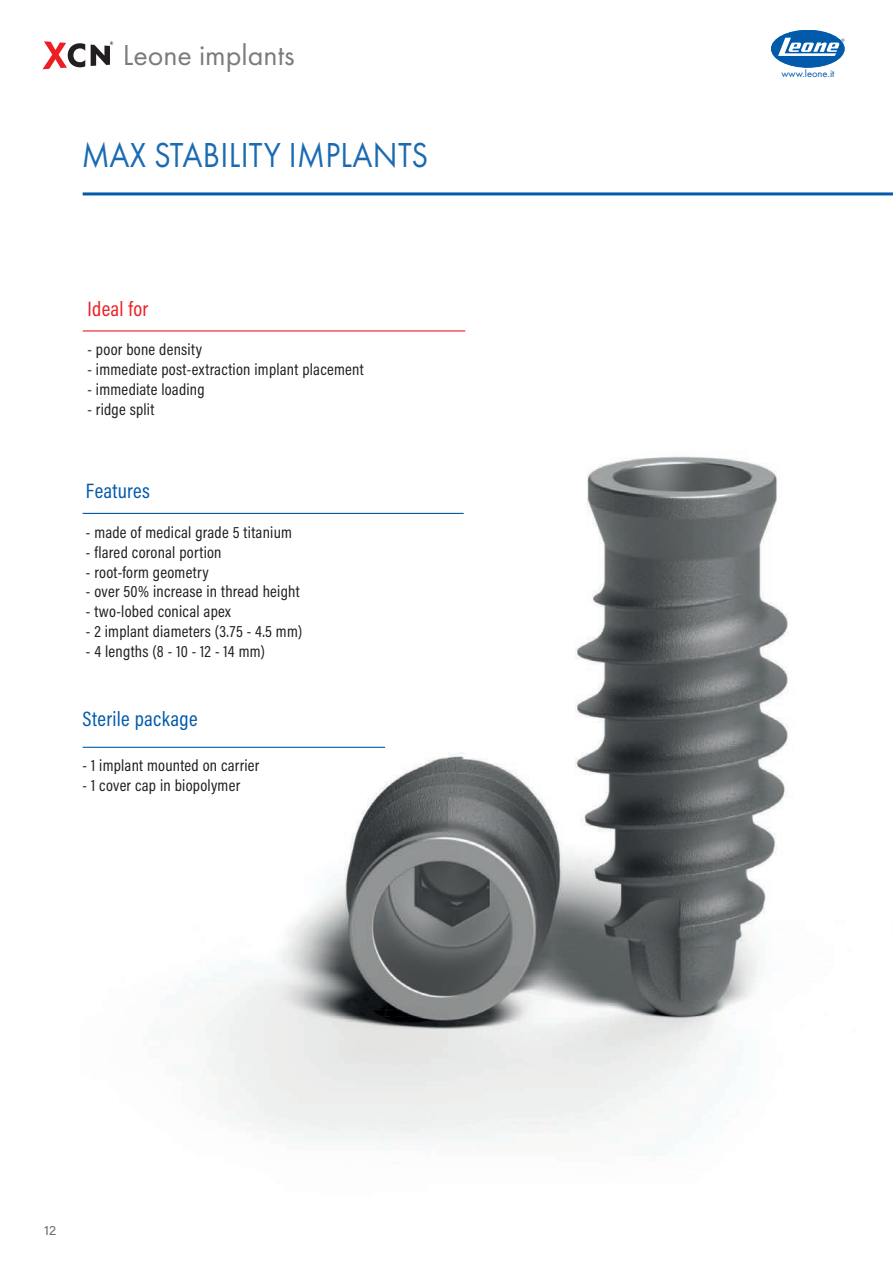
<style>
.page{position:relative;width:893px;height:1263px;background:#fff}
.page>*{position:absolute;margin:0;border:0;box-sizing:border-box;transform-origin:0 0}
.t1{font:36px "Futura PT";letter-spacing:.01em;color:#015aaa;scale:.9 1}
.t2{font:30px "Futura PT";color:#6c6d70}
.t3{font:21px "Acumin Pro Cond";letter-spacing:.015em;color:#015aaa}
.t4{font:21px "Acumin Pro Cond";letter-spacing:.015em;color:#ee1d23}
.t5{font:16.5px "Acumin Pro Cond";letter-spacing:.015em;color:#231f20}
.t6{font:13.5px "Acumin Pro";color:#6c6d70}
.t7{font:10.5px "Futura PT";color:#015aaa}
</style>
<div class="page">
<svg style="left:771px;top:30px;width:73px;height:37px"></svg>
<svg style="left:43px;top:41px;width:42px;height:28px"></svg>
<svg style="left:91px;top:42px;width:22px;height:24px"></svg>
<img style="left:82px;top:192px;width:811px;height:950px">
<hr style="left:83px;top:330px;width:382px;height:1px;background:#ee1d23">
<hr style="left:83px;top:513px;width:381px;height:1px;background:#015aaa">
<hr style="left:83px;top:747px;width:302px;height:1px;background:#015aaa">
<hr style="left:83px;top:192px;width:810px;height:3px;background:#015aaa">
<h2 class="t2" style="left:123px;top:37px;width:174px">Leone implants</h2>
<h1 class="t1" style="left:81px;top:134px;width:387px">MAX STABILITY IMPLANTS</h1>
<p class="t4" style="left:87px;top:295px;width:62px">Ideal for</p>
<p class="t5" style="left:87px;top:339px;width:116px">- poor bone density</p>
<p class="t5" style="left:87px;top:359px;width:278px">- immediate post-extraction implant placement</p>
<p class="t5" style="left:87px;top:378px;width:119px">- immediate loading</p>
<p class="t5" style="left:87px;top:398px;width:69px">- ridge split</p>
<p class="t3" style="left:86px;top:478px;width:65px">Features</p>
<p class="t5" style="left:86px;top:522px;width:207px">- made of medical grade 5 titanium</p>
<p class="t5" style="left:86px;top:541px;width:137px">- flared coronal portion</p>
<p class="t5" style="left:86px;top:561px;width:124px">- root-form geometry</p>
<p class="t5" style="left:86px;top:581px;width:215px">- over 50% increase in thread height</p>
<p class="t5" style="left:86px;top:601px;width:146px">- two-lobed conical apex</p>
<p class="t5" style="left:86px;top:621px;width:218px">- 2 implant diameters (3.75 - 4.5 mm)</p>
<p class="t5" style="left:86px;top:640px;width:180px">- 4 lengths (8 - 10 - 12 - 14 mm)</p>
<p class="t3" style="left:83px;top:705px;width:116px">Sterile package</p>
<p class="t5" style="left:83px;top:755px;width:178px">- 1 implant mounted on carrier</p>
<p class="t5" style="left:83px;top:775px;width:159px">- 1 cover cap in biopolymer</p>
<p class="t6" style="left:44px;top:1221px;width:14px">12</p>
<p class="t7" style="left:781px;top:67px;width:54px">www.leone.it</p>
</div>
